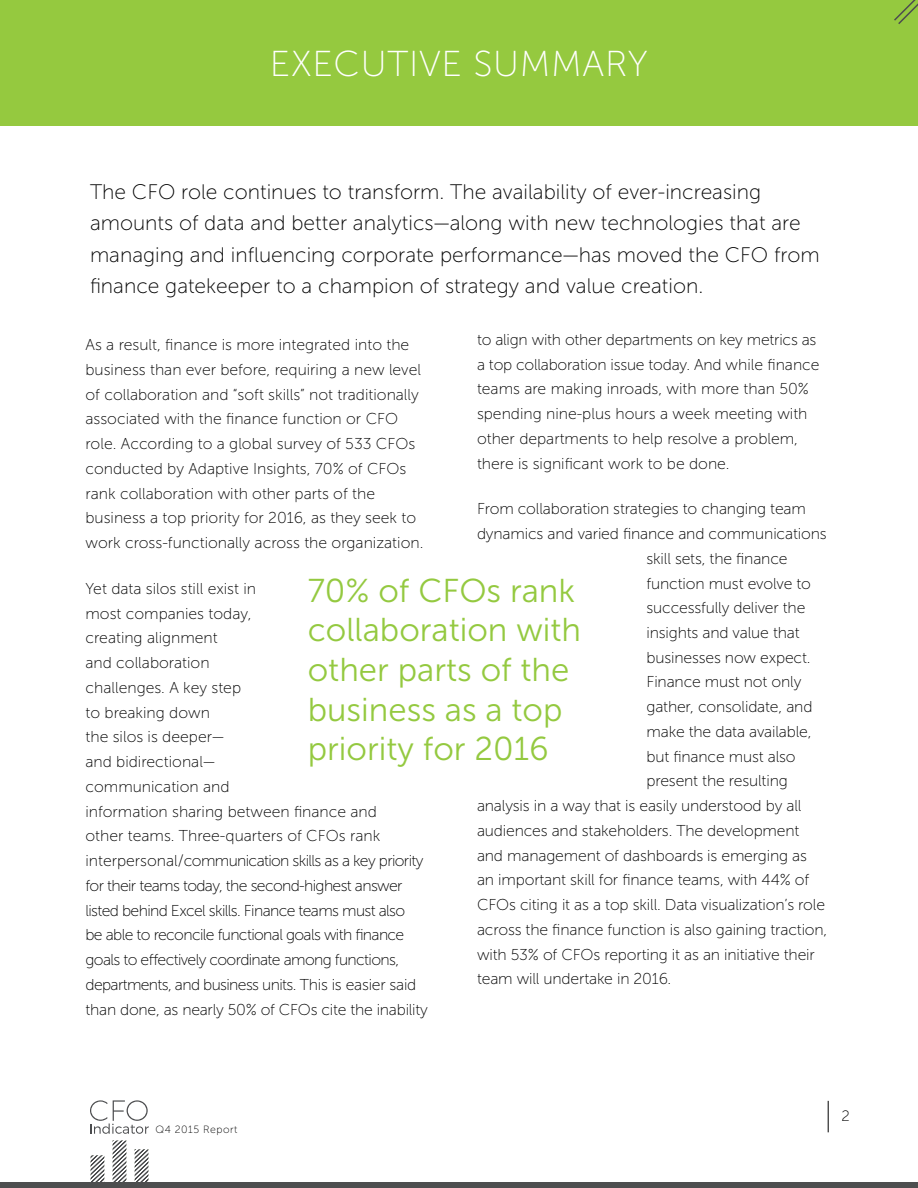
<style>
.page{position:relative;width:918px;height:1188px;background:#fff}
.page>*{position:absolute;margin:0;border:0;box-sizing:border-box;transform-origin:0 0}
.t1{font:36px "Museo Sans 100";letter-spacing:.02em;color:#fff}
.t2{font:33px/39.6px "Museo Sans 300";color:#94c940}
.t3{font:21px/31.5px "Museo Sans 100";color:#000}
.t4{font:15.75px/24.8px "Museo Sans 100";letter-spacing:-.01em;color:#000}
.t5{font:15px "Museo Sans 100";color:#000}
.t6{font:10.5px "Museo Sans 100";letter-spacing:.05em;color:#000}
</style>
<div class="page">
<div style="left:0;top:0;width:918px;height:126px;background:#95c93f"></div>
<svg style="left:91px;top:1140px;width:57px;height:43px"></svg>
<svg style="left:90px;top:1100px;width:59px;height:34px"></svg>
<hr style="left:828px;top:1101px;width:1px;height:31px;background:#000">
<div style="left:0;top:1183px;width:918px;height:5px;background:#4d4e4f"></div>
<svg style="left:894px;top:0;width:24px;height:24px"></svg>
<h1 class="t1" style="left:270px;top:44px;width:380px">EXECUTIVE SUMMARY</h1>
<p class="t3" style="left:90px;top:176px;width:731px">The CFO role continues to transform. The availability of ever-increasing amounts of data and better analytics—along with new technologies that are managing and influencing corporate performance—has moved the CFO from finance gatekeeper to a champion of strategy and value creation.</p>
<p class="t4" style="left:477px;top:327px;width:344px">to align with other departments on key metrics as a top collaboration issue today. And while finance teams are making inroads, with more than 50% spending nine-plus hours a week meeting with other departments to help resolve a problem, there is significant work to be done.</p>
<p class="t4" style="left:477px;top:497px;width:331px">From collaboration strategies to changing team</p>
<p class="t4" style="left:477px;top:521px;width:351px">dynamics and varied finance and communications</p>
<p class="t4" style="left:647px;top:546px;width:143px">skill sets, the finance</p>
<p class="t4" style="left:647px;top:571px;width:166px">function must evolve to</p>
<p class="t4" style="left:647px;top:596px;width:160px">successfully deliver the</p>
<p class="t4" style="left:647px;top:620px;width:155px">insights and value that</p>
<p class="t4" style="left:647px;top:645px;width:166px">businesses now expect.</p>
<p class="t4" style="left:647px;top:670px;width:156px">Finance must not only</p>
<p class="t4" style="left:647px;top:695px;width:168px">gather, consolidate, and</p>
<p class="t4" style="left:647px;top:719px;width:167px">make the data available,</p>
<p class="t4" style="left:647px;top:744px;width:151px">but finance must also</p>
<p class="t4" style="left:647px;top:769px;width:143px">present the resulting</p>
<p class="t4" style="left:477px;top:794px;width:326px">analysis in a way that is easily understood by all</p>
<p class="t4" style="left:477px;top:818px;width:324px">audiences and stakeholders. The development</p>
<p class="t4" style="left:477px;top:843px;width:332px">and management of dashboards is emerging as</p>
<p class="t4" style="left:477px;top:868px;width:334px">an important skill for finance teams, with 44% of</p>
<p class="t4" style="left:477px;top:893px;width:350px">CFOs citing it as a top skill. Data visualization’s role</p>
<p class="t4" style="left:477px;top:917px;width:352px">across the finance function is also gaining traction,</p>
<p class="t4" style="left:477px;top:942px;width:339px">with 53% of CFOs reporting it as an initiative their</p>
<p class="t4" style="left:477px;top:967px;width:196px">team will undertake in 2016.</p>
<p class="t4" style="left:86px;top:333px;width:339px">As a result, finance is more integrated into the business than ever before, requiring a new level of collaboration and “soft skills” not traditionally associated with the finance function or CFO role. According to a global survey of 533 CFOs conducted by Adaptive Insights, 70% of CFOs rank collaboration with other parts of the business a top priority for 2016, as they seek to work cross-functionally across the organization.</p>
<p class="t4" style="left:86px;top:576px;width:344px">Yet data silos still exist in<br>most companies today,<br>creating alignment<br>and collaboration<br>challenges. A key step<br>to breaking down<br>the silos is deeper—<br>and bidirectional—<br>communication and<br>information sharing between finance and<br>other teams. Three-quarters of CFOs rank interpersonal/communication skills as a key priority for their teams today, the second-highest answer listed behind Excel skills. Finance teams must also<br>be able to reconcile functional goals with finance goals to effectively coordinate among functions, departments, and business units. This is easier said than done, as nearly 50% of CFOs cite the inability</p>
<h2 class="t2" style="left:308px;top:571px;width:275px">70% of CFOs rank collaboration with other parts of the business as a top priority for 2016</h2>
<p class="t6" style="left:155px;top:1123px;width:84px">Q4 2015 Report</p>
<p class="t5" style="left:842px;top:1108px;width:10px">2</p>
</div>
